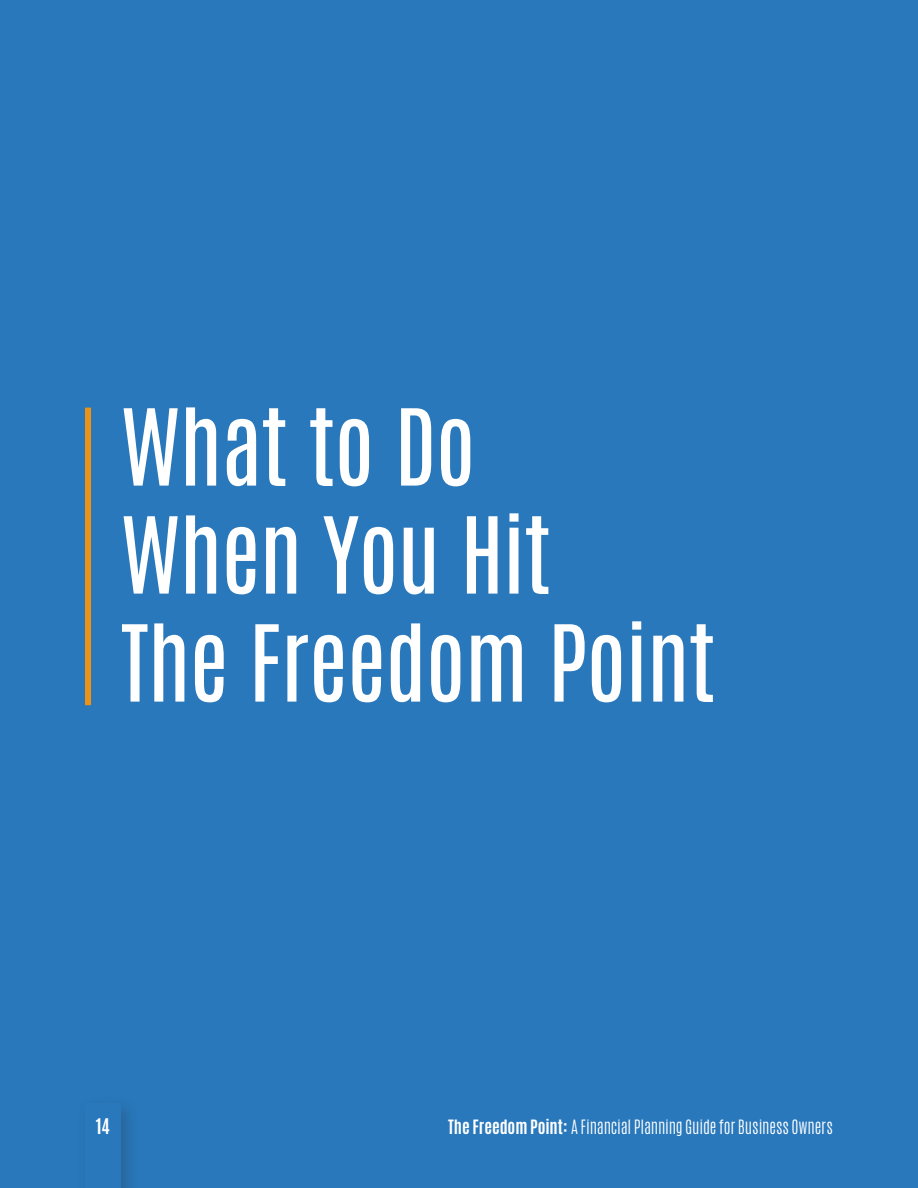
<style>
.page{position:relative;width:918px;height:1188px;background:#2978bb}
.page>*{position:absolute;margin:0;border:0;box-sizing:border-box;transform-origin:0 0}
.t1{font:90px "Antonio";letter-spacing:-.01em;color:#fff}
.t2{font:700 18px "Antonio";color:#fff}
.t3{font:300 16.5px "Antonio";letter-spacing:-.01em;color:#fff}
.s1{font-weight:700}
</style>
<div class="page">
<hr style="left:917px;top:419px;width:1px;height:552px;background:#eb9316">
<div style="left:85px;top:408px;width:6px;height:297px;background:#eb9316"></div>
<div style="left:76px;top:1094px;width:64px;height:94px;background:#231f20;opacity:.25"></div>
<div style="left:85px;top:1104px;width:36px;height:84px;background:#2978bb"></div>
<p class="t1" style="left:121px;top:381px;width:356px">What to Do</p>
<p class="t1" style="left:121px;top:489px;width:432px">When You Hit</p>
<p class="t1" style="left:121px;top:597px;width:596px">The Freedom Point</p>
<p class="t2" style="left:96px;top:1113px;width:16px">14</p>
<p class="t3" style="left:448px;top:1115px;width:386px"><span class="s1">The Freedom Point:</span> A Financial Planning Guide for Business Owners</p>
</div>
